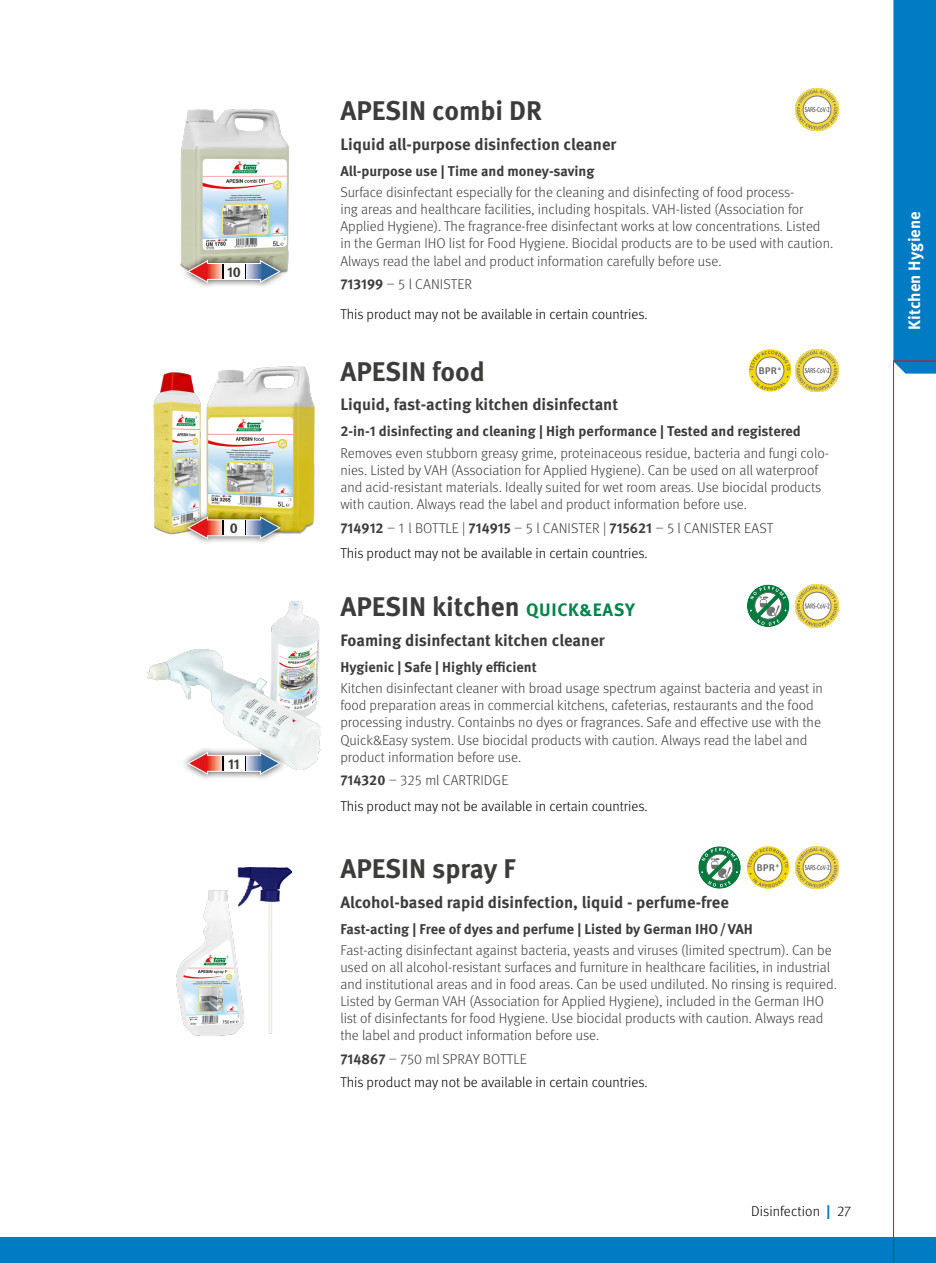
<style>
.page{position:relative;width:936px;height:1263px;background:#fff}
.page>*{position:absolute;margin:0;border:0;box-sizing:border-box;transform-origin:0 0}
.t1{font:700 27px "Meta Pro";color:#3c3c3b}
.t2{font:700 16.5px "Meta Pro";color:#3c3c3b}
.t3{font:700 16.5px "Meta Pro";letter-spacing:-.005em;color:#fff}
.t4{font:300 14.25px/17.1px "Meta Pro";color:#3c3c3b}
.t5{font:300 14.25px/30px "Meta Pro";color:#000}
.t6{font:700 14.25px "Meta Pro";color:#3c3c3b}
.s1{font-weight:700;color:#3c3c3b}
.s2{color:#3c3c3b}
.s3{font-weight:700}
.s4{font-size:18px;color:#008449}
.s5{font-weight:700;color:#007bc4}
</style>
<div class="page">
<img style="left:177px;top:867px;width:114px;height:168px">
<svg style="left:698px;top:846px;width:42px;height:43px"></svg>
<svg style="left:701px;top:848px;width:36px;height:39px"></svg>
<img style="left:746px;top:846px;width:43px;height:43px;border-radius:21px">
<img style="left:795px;top:846px;width:43px;height:43px">
<img style="left:153px;top:372px;width:48px;height:162px">
<img style="left:206px;top:366px;width:109px;height:168px">
<div style="left:181px;top:510px;width:106px;height:36px;background:#000;opacity:.75"></div>
<svg style="left:187px;top:516px;width:94px;height:23px"></svg>
<img style="left:748px;top:349px;width:43px;height:43px;border-radius:21px">
<img style="left:795px;top:349px;width:43px;height:43px">
<img style="left:148px;top:602px;width:172px;height:167px">
<div style="left:181px;top:745px;width:106px;height:36px;background:#000;opacity:.75"></div>
<svg style="left:187px;top:752px;width:94px;height:23px"></svg>
<svg style="left:746px;top:584px;width:43px;height:43px"></svg>
<svg style="left:750px;top:586px;width:36px;height:39px"></svg>
<img style="left:795px;top:584px;width:43px;height:43px">
<img style="left:180px;top:110px;width:109px;height:162px">
<div style="left:181px;top:253px;width:106px;height:37px;background:#000;opacity:.75"></div>
<svg style="left:187px;top:260px;width:94px;height:23px"></svg>
<img style="left:795px;top:88px;width:43px;height:43px">
<div style="left:0;top:1237px;width:935px;height:26px;background:#007bc4"></div>
<svg style="left:893px;top:0;width:42px;height:1263px"></svg>
<p class="t6" style="left:227px;top:261px;width:15px">10</p>
<p class="t6" style="left:230px;top:517px;width:10px">0</p>
<p class="t6" style="left:228px;top:753px;width:13px">11</p>
<h1 class="t1" style="left:340px;top:90px;width:203px">APESIN combi DR</h1>
<p class="t2" style="left:340px;top:131px;width:277px">Liquid all-purpose disinfection cleaner</p>
<p class="t6" style="left:340px;top:160px;width:255px">All-purpose use | Time and money-saving</p>
<p class="t4" style="left:340px;top:183px;width:494px">Surface disinfectant especially for the cleaning and disinfecting of food process-<br>ing areas and healthcare facilities, including hospitals. VAH-listed (Association for Applied Hygiene). The fragrance-free disinfectant works at low concentrations. Listed in the German IHO list for Food Hygiene. Biocidal products are to be used with caution.<br>Always read the label and product information carefully before use.</p>
<p class="t5" style="left:340px;top:268px;width:309px"><span class="s1">713199</span> <span class="s2">– 5 l CANISTER<br></span>This product may not be available in certain countries.</p>
<h1 class="t1" style="left:340px;top:350px;width:146px">APESIN food</h1>
<p class="t2" style="left:340px;top:392px;width:279px">Liquid, fast-acting kitchen disinfectant</p>
<p class="t6" style="left:340px;top:420px;width:462px">2-in-1 disinfecting and cleaning | High performance | Tested and registered</p>
<p class="t4" style="left:340px;top:443px;width:490px">Removes even stubborn greasy grime, proteinaceous residue, bacteria and fungi colo&shy;nies. Listed by VAH (Association for Applied Hygiene). Can be used on all waterproof and acid-resistant materials. Ideally suited for wet room areas. Use biocidal products with caution. Always read the label and product information before use.</p>
<p class="t4" style="left:340px;top:518px;width:434px"><span class="s3">714912</span> – 1 l BOTTLE | <span class="s3">714915</span> – 5 l CANISTER | <span class="s3">715621</span> – 5 l CANISTER EAST</p>
<p class="t5" style="left:340px;top:537px;width:309px">This product may not be available in certain countries.</p>
<h1 class="t1" style="left:340px;top:586px;width:296px">APESIN kitchen <span class="s4">QUICK&amp;EASY</span></h1>
<p class="t2" style="left:340px;top:627px;width:266px">Foaming disinfectant kitchen cleaner</p>
<p class="t6" style="left:340px;top:656px;width:198px">Hygienic | Safe | Highly efficient</p>
<p class="t4" style="left:340px;top:679px;width:484px">Kitchen disinfectant cleaner with broad usage spectrum against bacteria and yeast in food preparation areas in commercial kitchens, cafeterias, restaurants and the food processing industry. Containbs no dyes or fragrances. Safe and effective use with the Quick&amp;Easy system. Use biocidal products with caution. Always read the label and product information before use.</p>
<p class="t4" style="left:340px;top:771px;width:169px"><span class="s3">714320</span> – 325 ml CARTRIDGE</p>
<p class="t5" style="left:340px;top:790px;width:309px">This product may not be available in certain countries.</p>
<h1 class="t1" style="left:340px;top:848px;width:177px">APESIN spray F</h1>
<p class="t2" style="left:340px;top:889px;width:390px">Alcohol-based rapid disinfection, liquid - perfume-free</p>
<p class="t6" style="left:340px;top:917px;width:414px">Fast-acting | Free of dyes and perfume | Listed by German IHO/VAH</p>
<p class="t4" style="left:340px;top:941px;width:498px">Fast-acting disinfectant against bacteria, yeasts and viruses (limited spectrum). Can be used on all alcohol-resistant surfaces and furniture in healthcare facilities, in industrial and institutional areas and in food areas. Can be used undiluted. No rinsing is required.<br>Listed by German VAH (Association for Applied Hygiene), included in the German IHO list of disinfectants for food Hygiene. Use biocidal products with caution. Always read the label and product information before use.</p>
<p class="t4" style="left:340px;top:1050px;width:188px"><span class="s3">714867</span> – 750 ml SPRAY BOTTLE</p>
<p class="t5" style="left:340px;top:1066px;width:309px">This product may not be available in certain countries.</p>
<p class="t5" style="left:751px;top:1196px;width:101px">Disinfection <span class="s5">|</span> 27</p>
<p class="t3" style="left:901px;top:330px;width:120px;rotate:-90deg">Kitchen Hygiene</p>
</div>
